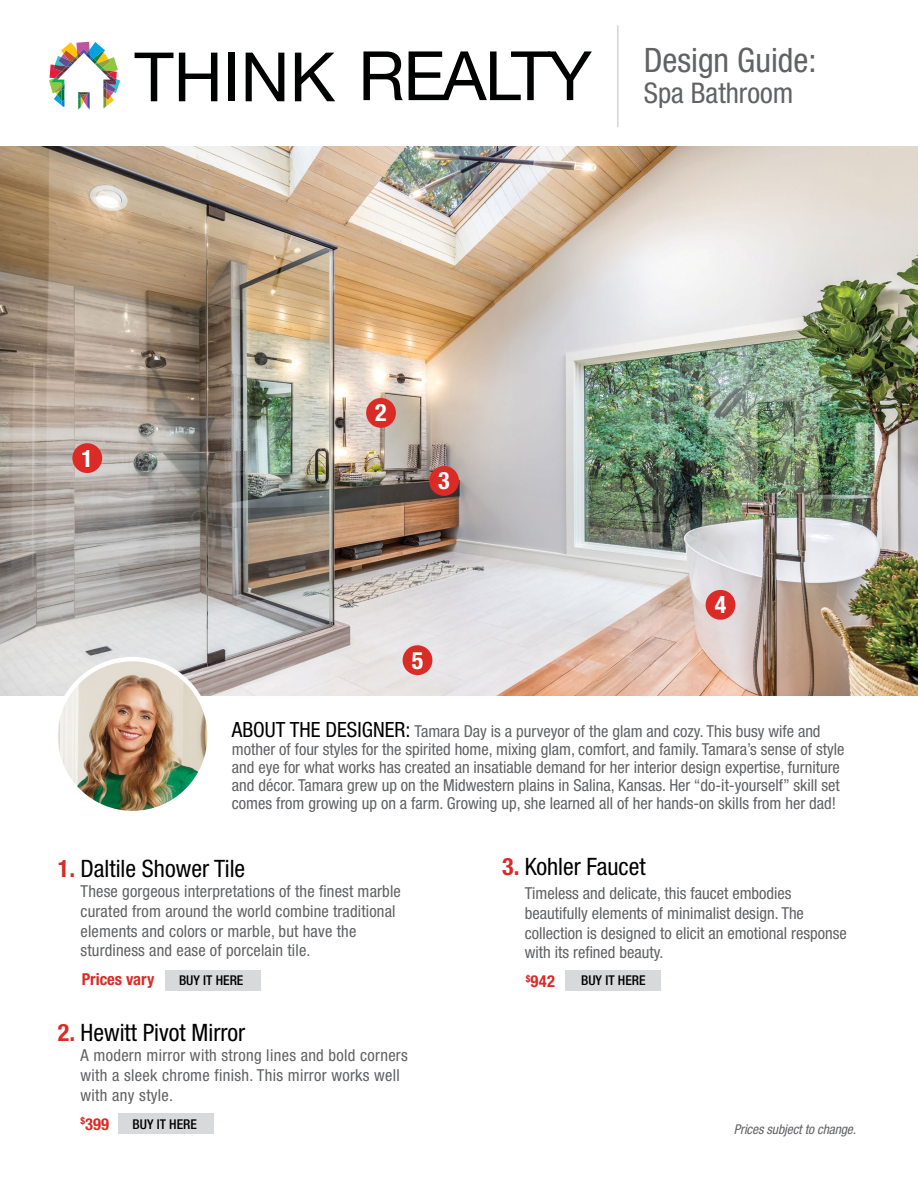
<style>
.page{position:relative;width:918px;height:1188px;background:#fff}
.page>*{position:absolute;margin:0;border:0;box-sizing:border-box;transform-origin:0 0}
.t1{font:condensed 33.75px "Helvetica Neue LT Std";color:#616264}
.t2{font:condensed 28.5px "Helvetica Neue LT Std";color:#616264}
.t3{font:condensed 24px "Helvetica Neue LT Std";color:#000}
.t4{font:700 condensed 24px "Helvetica Neue LT Std";color:#fff}
.t5{font:condensed 16.5px/19.8px "Helvetica Neue LT Std";color:#616264}
.t6{font:condensed 16.5px/19.8px "Helvetica Neue LT Std";letter-spacing:.02em;color:#616264}
.t7{font:700 condensed 16.5px "Helvetica Neue LT Std";color:#db2b27}
.t8{font:500 condensed 13.5px "Helvetica Neue LT Std";color:#000}
.t9{font:italic condensed 13.5px "Helvetica Neue LT Std";letter-spacing:-.01em;color:#616264}
.s1{font-size:21px;color:#000}
.s2{font-weight:700;color:#db2b27}
</style>
<div class="page">
<img style="left:0;top:146px;width:918px;height:550px">
<div style="left:429px;top:466px;width:30px;height:30px;background:#db2b27;border-radius:50%"></div>
<img style="left:56px;top:659px;width:154px;height:154px;border-radius:77px">
<div style="left:53px;top:657px;width:159px;height:158px;border:4px solid #fff;border-radius:50%"></div>
<div style="left:72px;top:443px;width:30px;height:30px;background:#db2b27;border-radius:50%"></div>
<div style="left:366px;top:398px;width:30px;height:30px;background:#db2b27;border-radius:50%"></div>
<div style="left:706px;top:590px;width:29px;height:30px;background:#db2b27;border-radius:50%"></div>
<img style="left:49px;top:41px;width:72px;height:69px">
<svg style="left:135px;top:53px;width:38px;height:48px"></svg>
<svg style="left:179px;top:53px;width:38px;height:48px"></svg>
<div style="left:228px;top:53px;width:7px;height:48px;background:#000101"></div>
<svg style="left:246px;top:53px;width:38px;height:48px"></svg>
<svg style="left:295px;top:53px;width:40px;height:48px"></svg>
<svg style="left:363px;top:51px;width:40px;height:49px"></svg>
<svg style="left:409px;top:51px;width:183px;height:49px"></svg>
<hr style="left:617px;top:26px;width:2px;height:101px;background:#d7d9da">
<div style="left:118px;top:1113px;width:96px;height:21px;background:#d7d9da"></div>
<div style="left:165px;top:970px;width:95px;height:20px;background:#d7d9da"></div>
<div style="left:565px;top:970px;width:96px;height:21px;background:#d7d9da"></div>
<div style="left:403px;top:645px;width:29px;height:30px;background:#db2b27;border-radius:50%"></div>
<h3 class="t4" style="left:82px;top:444px;width:13px">1</h3>
<h3 class="t4" style="left:375px;top:398px;width:13px">2</h3>
<h3 class="t4" style="left:438px;top:466px;width:13px">3</h3>
<h3 class="t4" style="left:412px;top:646px;width:13px">5</h3>
<h1 class="t1" style="left:644px;top:40px;width:174px">Design Guide:</h1>
<h2 class="t2" style="left:644px;top:76px;width:151px">Spa Bathroom</h2>
<h3 class="t4" style="left:715px;top:590px;width:13px">4</h3>
<p class="t5" style="left:232px;top:722px;width:614px;line-height:18px"><span class="s1">ABOUT THE DESIGNER:</span> Tamara Day is a purveyor of the glam and cozy. This busy wife and mother of four styles for the spirited home, mixing glam, comfort, and family. Tamara’s sense of style and eye for what works has created an insatiable demand for her interior design expertise, furniture and décor. Tamara grew up on the Midwestern plains in Salina, Kansas. Her “do-it-yourself” skill set comes from growing up on a farm. Growing up, she learned all of her hands-on skills from her dad!</p>
<h3 class="t3" style="left:58px;top:855px;width:189px"><span class="s2">1.</span> Daltile Shower Tile</h3>
<p class="t5" style="left:81px;top:881px;width:322px">These gorgeous interpretations of the finest marble curated from around the world combine traditional elements and colors or marble, but have the sturdiness and ease of porcelain tile.</p>
<p class="t7" style="left:82px;top:969px;width:74px">Prices vary</p>
<p class="t8" style="left:179px;top:972px;width:66px">BUY IT HERE</p>
<h3 class="t3" style="left:58px;top:1019px;width:189px"><span class="s2">2.</span> Hewitt Pivot Mirror</h3>
<p class="t6" style="left:81px;top:1045px;width:329px">A modern mirror with strong lines and bold corners with a sleek chrome finish. This mirror works well with any style.</p>
<p class="t7" style="left:81px;top:1114px;width:30px"><sup>$</sup>399</p>
<p class="t8" style="left:133px;top:1116px;width:66px">BUY IT HERE</p>
<h3 class="t3" style="left:502px;top:853px;width:145px"><span class="s2">3.</span> Kohler Faucet</h3>
<p class="t5" style="left:525px;top:883px;width:323px">Timeless and delicate, this faucet embodies beautifully elements of minimalist design. The collection is designed to elicit an emotional response with its refined beauty.</p>
<p class="t7" style="left:526px;top:971px;width:31px"><sup>$</sup>942</p>
<p class="t8" style="left:581px;top:973px;width:66px">BUY IT HERE</p>
<p class="t9" style="left:734px;top:1121px;width:124px">Prices subject to change.</p>
</div>
